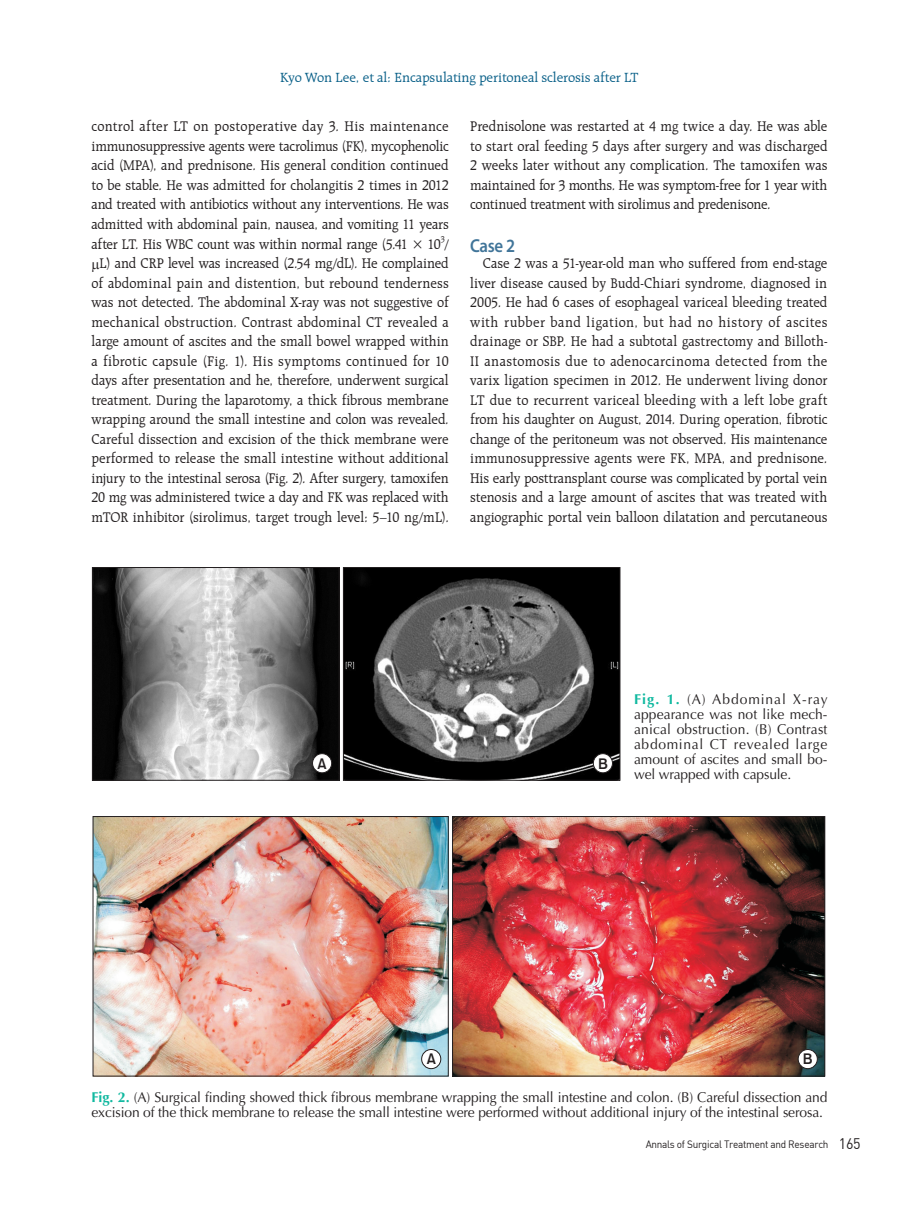
<style>
.page{position:relative;width:919px;height:1217px;background:#fff}
.page>*{position:absolute;margin:0;border:0;box-sizing:border-box;transform-origin:0 0}
.t1{font:600 18.75px "Myriad Pro";color:#417599;scale:.9 1}
.t2{font:15px/19.5px "Raleigh BT";letter-spacing:-.01em;color:#231f20;text-align:justify;scale:.94 1}
.t3{font:15px "Gothic 725 BT Bold A";color:#231f20}
.t4{font:14.25px/15px "Optima LT Std";letter-spacing:-.01em;color:#231f20}
.t5{font:14.25px "Raleigh BT";letter-spacing:-.01em;color:#0b6189}
.t6{font:10.5px "Dinreg";letter-spacing:-.025em;color:#231f20;scale:.95 1}
.t7{font:8.7px "Raleigh BT";color:#231f20;scale:.94 1}
.s1{font-weight:700;color:#11b9a0}
.s2{font-size:15px}
</style>
<div class="page">
<img style="left:92px;top:816px;width:733px;height:260px">
<div style="left:421px;top:1049px;width:20px;height:19px;background:#fff;border-radius:50%"></div>
<div style="left:421px;top:1048px;width:20px;height:20px;border:1px solid #231f20;border-radius:50%"></div>
<div style="left:798px;top:1049px;width:19px;height:19px;background:#fff;border-radius:50%"></div>
<div style="left:797px;top:1048px;width:20px;height:20px;border:1px solid #231f20;border-radius:50%"></div>
<svg style="left:92px;top:567px;width:528px;height:213px;background:#606060"></svg>
<div style="left:312px;top:753px;width:19px;height:19px;background:#fff;border-radius:50%"></div>
<div style="left:312px;top:753px;width:20px;height:19px;border:1px solid #231f20;border-radius:50%"></div>
<div style="left:593px;top:753px;width:19px;height:19px;background:#fff;border-radius:50%"></div>
<div style="left:593px;top:753px;width:19px;height:19px;border:1px solid #231f20;border-radius:50%"></div>
<p class="t5" style="left:280px;top:69px;width:360px">Kyo Won Lee, et al: Encapsulating peritoneal sclerosis after LT</p>
<p class="t2" style="left:91px;top:116px;width:381px">control after LT on postoperative day 3. His maintenance immunosuppressive agents were tacrolimus (FK), mycophenolic acid (MPA), and prednisone. His general condition continued to be stable. He was admitted for cholangitis 2 times in 2012 and treated with antibiotics without any interventions. He was admitted with abdominal pain, nausea, and vomiting 11 years after LT. His WBC count was within normal range (5.41 × 10 /</p>
<p class="t7" style="left:440px;top:233px;width:6px">3</p>
<p class="t2" style="left:91px;top:253px;width:381px;text-align:center">L) and CRP level was increased (2.54 mg/dL). He complained of abdominal pain and distention, but rebound tenderness was not detected. The abdominal X-ray was not suggestive of mechanical obstruction. Contrast abdominal CT revealed a large amount of ascites and the small bowel wrapped within a fibrotic capsule (Fig. 1). His symptoms continued for 10 days after presentation and he, therefore, underwent surgical treatment. During the laparotomy, a thick fibrous membrane wrapping around the small intestine and colon was revealed.<br>Careful dissection and excision of the thick membrane were performed to release the small intestine without additional injury to the intestinal serosa (Fig. 2). After surgery, tamoxifen 20 mg was administered twice a day and FK was replaced with mTOR inhibitor (sirolimus, target trough level: 5–10 ng/mL).</p>
<p class="t2" style="left:470px;top:116px;width:381px">Prednisolone was restarted at 4 mg twice a day. He was able to start oral feeding 5 days after surgery and was discharged 2 weeks later without any complication. The tamoxifen was maintained for 3 months. He was symptom-free for 1 year with continued treatment with sirolimus and predenisone.</p>
<p class="t1" style="left:470px;top:234px;width:51px">Case 2</p>
<p class="t2" style="left:470px;top:253px;width:382px;text-indent:13px">Case 2 was a 51-year-old man who suffered from end-stage liver disease caused by Budd-Chiari syndrome, diagnosed in 2005. He had 6 cases of esophageal variceal bleeding treated with rubber band ligation, but had no history of ascites drainage or SBP. He had a subtotal gastrectomy and Billoth-II anastomosis due to adenocarcinoma detected from the varix ligation specimen in 2012. He underwent living donor LT due to recurrent variceal bleeding with a left lobe graft from his daughter on August, 2014. During operation, fibrotic change of the peritoneum was not observed. His maintenance immunosuppressive agents were FK, MPA, and prednisone.<br>His early posttransplant course was complicated by portal vein stenosis and a large amount of ascites that was treated with angiographic portal vein balloon dilatation and percutaneous</p>
<p class="t3" style="left:317px;top:754px;width:11px">A</p>
<p class="t3" style="left:598px;top:754px;width:11px">B</p>
<p class="t4" style="left:634px;top:692px;width:195px;text-align:justify"><span class="s1">Fig. 1.</span> (A) Abdominal X-ray appearance was not like mech&shy;anical obstruction. (B) Contrast abdominal CT revealed large amount of ascites and small bo&shy;wel wrapped with capsule.</p>
<p class="t3" style="left:426px;top:1050px;width:11px">A</p>
<p class="t3" style="left:802px;top:1050px;width:11px">B</p>
<p class="t4" style="left:91px;top:1089px;width:737px"><span class="s1">Fig. 2.</span> (A) Surgical finding showed thick fibrous membrane wrapping the small intestine and colon. (B) Careful dissection and excision of the thick membrane to release the small intestine were performed without additional injury of the intestinal serosa.</p>
<p class="t6" style="left:645px;top:1137px;width:228px">Annals of Surgical Treatment and Research <span class="s2">165</span></p>
</div>
